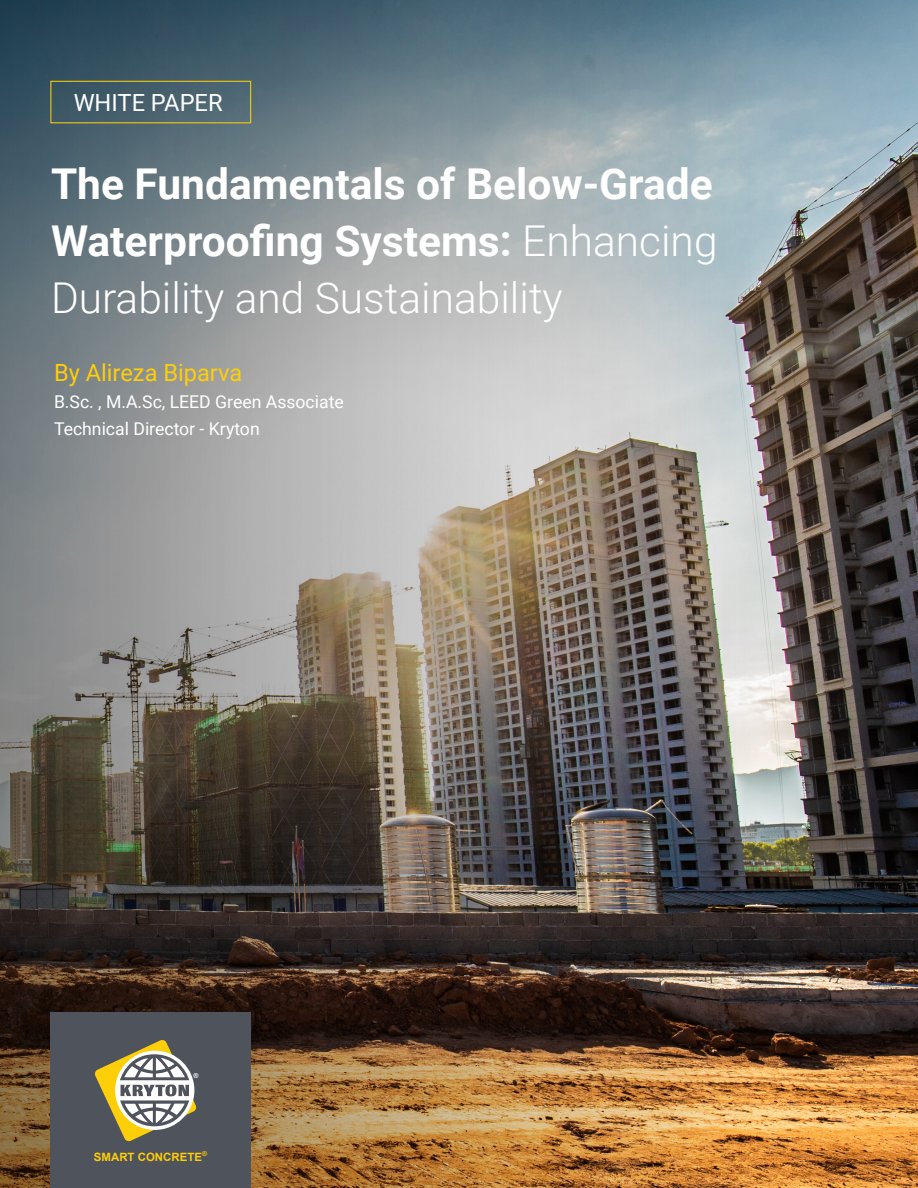
<style>
.page{position:relative;width:918px;height:1188px;background:#fff}
.page>*{position:absolute;margin:0;border:0;box-sizing:border-box;transform-origin:0 0}
.t1{font:700 42.45px/57px "Roboto";color:#fff}
.t2{font:300 42.45px "Roboto";color:#fff}
.t3{font:23.7px "Roboto";color:#fece08}
.t4{font:23.7px "Roboto";color:#fff}
.t5{font:17.7px "Roboto";color:#fff}
.t6{font:700 11.4px "Arial";color:#fece08}
.t7{font:700 6.75px "Arial";color:#fff}
.s1{font-weight:300}
</style>
<div class="page">
<img style="left:756px;top:0;width:162px;height:1188px">
<img style="left:0;top:0;width:756px;height:1188px">
<div style="left:50px;top:1013px;width:201px;height:175px;background:#4e535c"></div>
<svg style="left:95px;top:1040px;width:102px;height:102px"></svg>
<div style="left:50px;top:81px;width:201px;height:42px;border:1px solid #fece08"></div>
<p class="t4" style="left:74px;top:86px;width:150px">WHITE PAPER</p>
<p class="t1" style="left:51px;top:154px;width:668px">The Fundamentals of Below-Grade<br>Waterproofing Systems: <span class="s1">Enhancing</span></p>
<p class="t2" style="left:51px;top:268px;width:513px">Durability and Sustainability</p>
<p class="t3" style="left:54px;top:356px;width:190px">By Alireza Biparva</p>
<p class="t5" style="left:54px;top:390px;width:291px">B.Sc. , M.A.Sc, LEED Green Associate</p>
<p class="t5" style="left:54px;top:417px;width:207px">Technical Director - Kryton</p>
<p class="t7" style="left:193px;top:1071px;width:6px">®</p>
<p class="t6" style="left:94px;top:1149px;width:115px">SMART CONCRETE<sup>®</sup></p>
</div>
